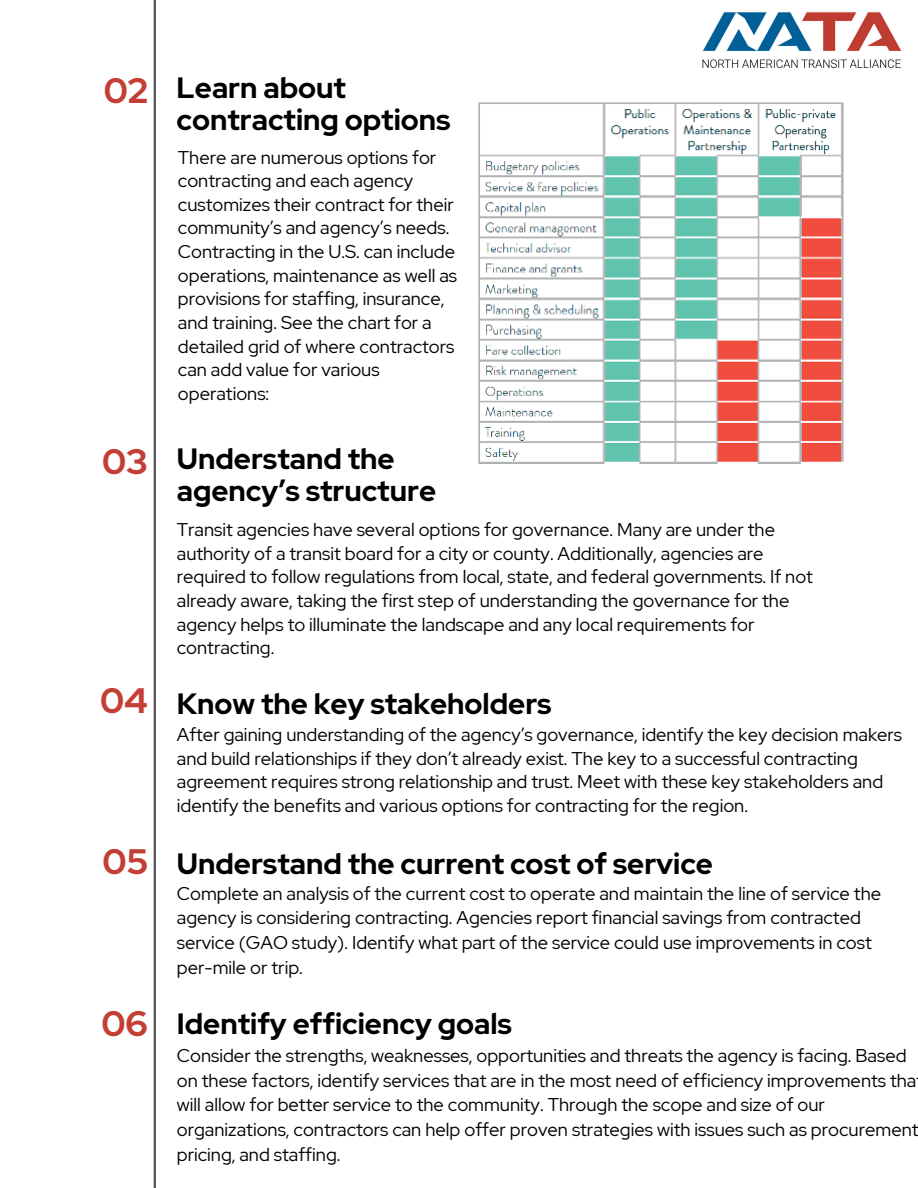
<style>
.page{position:relative;width:918px;height:1188px;background:#fff}
.page>*{position:absolute;margin:0;border:0;box-sizing:border-box;transform-origin:0 0}
.t1{font:700 35.25px "Red Hat Display";color:#c33f35}
.t2{font:700 29.25px/31.5px "Red Hat Display";color:#000}
.t3{font:18.45px/23.7px "Red Hat Display";color:#000}
</style>
<div class="page">
<hr style="left:154px;top:0;width:2px;height:1188px;background:#545454">
<img style="left:702px;top:12px;width:200px;height:57px">
<img style="left:478px;top:102px;width:366px;height:362px">
<p class="t1" style="left:104px;top:68px;width:46px">02</p>
<p class="t2" style="left:177px;top:72px;width:276px">Learn about contracting options</p>
<p class="t3" style="left:178px;top:145px;width:281px">There are numerous options for contracting and each agency customizes their contract for their community’s and agency’s needs.<br>Contracting in the U.S. can include operations, maintenance as well as provisions for staffing, insurance, and training. See the chart for a detailed grid of where contractors can add value for various operations:</p>
<h1 class="t1" style="left:102px;top:439px;width:47px">03</h1>
<p class="t2" style="left:177px;top:442px;width:261px;line-height:32.7px">Understand the agency’s structure</p>
<p class="t3" style="left:177px;top:518px;width:638px">Transit agencies have several options for governance. Many are under the authority of a transit board for a city or county. Additionally, agencies are required to follow regulations from local, state, and federal governments. If not already aware, taking the first step of understanding the governance for the agency helps to illuminate the landscape and any local requirements for contracting.</p>
<h1 class="t1" style="left:100px;top:677px;width:49px">04</h1>
<p class="t2" style="left:177px;top:688px;width:376px">Know the key stakeholders</p>
<h1 class="t3" style="left:177px;top:722px;width:727px">After gaining understanding of the agency’s governance, identify the key decision makers and build relationships if they don’t already exist. The key to a successful contracting agreement requires strong relationship and trust. Meet with these key stakeholders and identify the benefits and various options for contracting for the region.</h1>
<p class="t2" style="left:177px;top:847px;width:538px">Understand the current cost of service</p>
<h1 class="t3" style="left:177px;top:881px;width:706px;line-height:24.8px">Complete an analysis of the current cost to operate and maintain the line of service the agency is considering contracting. Agencies report financial savings from contracted service (GAO study). Identify what part of the service could use improvements in cost per-mile or trip.</h1>
<p class="t1" style="left:101px;top:1000px;width:48px">06</p>
<h1 class="t2" style="left:177px;top:1008px;width:337px">Identify efficiency goals</h1>
<p class="t3" style="left:177px;top:1043px;width:743px;line-height:24.8px">Consider the strengths, weaknesses, opportunities and threats the agency is facing. Based on these factors, identify services that are in the most need of efficiency improvements tha will allow for better service to the community. Through the scope and size of our organizations, contractors can help offer proven strategies with issues such as procurement pricing, and staffing.</p>
<p class="t1" style="left:103px;top:838px;width:47px">05</p>
</div>
